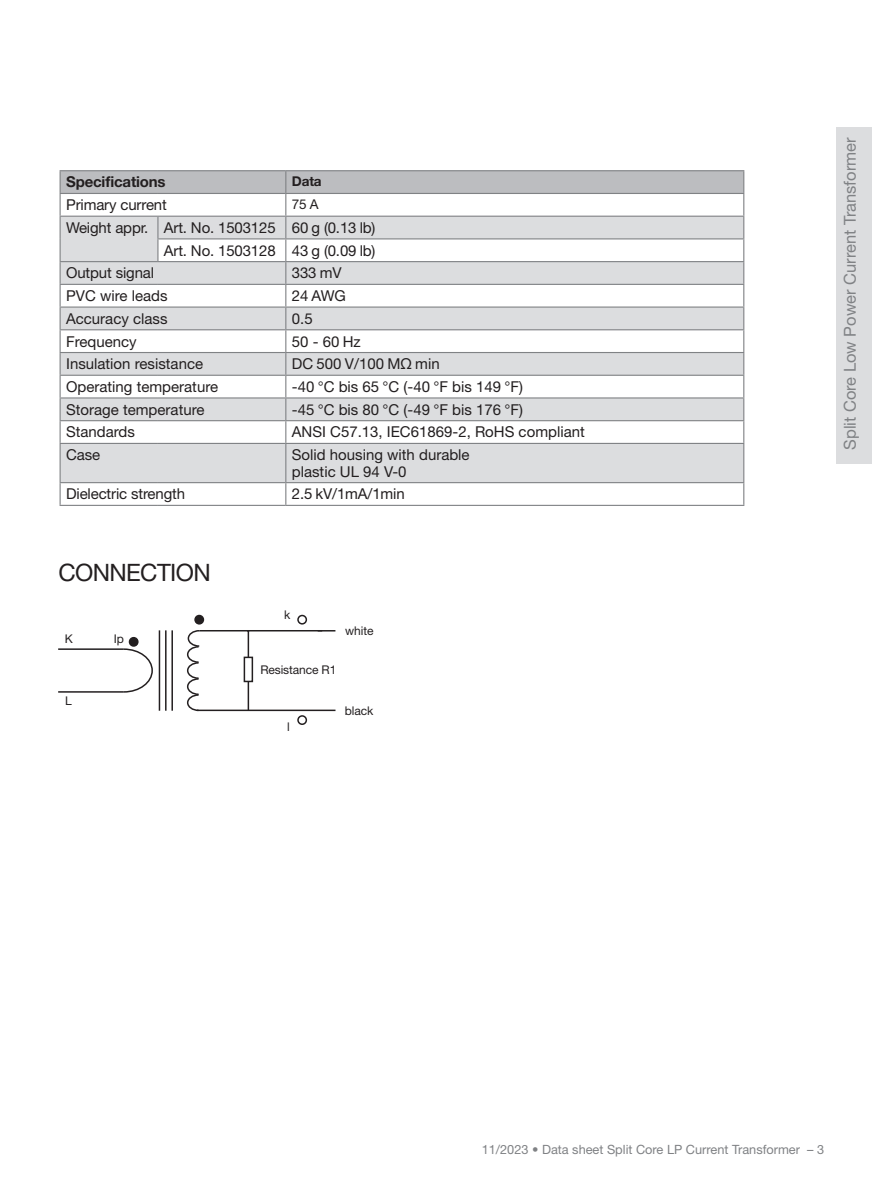
<style>
.page{position:relative;width:872px;height:1187px;background:#fff}
.page>*{position:absolute;margin:0;border:0;box-sizing:border-box;transform-origin:0 0}
._18_16pt_Titelseite_Subline_Kopie{font:24px "Helvetica Neue LT Pro";letter-spacing:-.025em;color:#231f20}
.t1{font:16.5px "Helvetica Neue LT Pro";color:#808285}
.Tebellentext_10pt_roman_Helv{font:15px "Helvetica Neue LT Pro";color:#231f20}
._18_10pt_Fliesstext{font:15px "Helvetica Neue LT Pro";letter-spacing:-.01em;color:#231f20}
._18_10pt_Fliesstext_Aufzaehlungen{font:15px "Helvetica Neue LT Pro";letter-spacing:-.01em;color:#231f20}
._18_9pt_Tabellenzelle_LB{font:15px "Helvetica Neue LT Pro";letter-spacing:-.01em;color:#231f20}
._18_10pt_Fliesstext-2{font:700 15px "Helvetica Neue LT Pro";letter-spacing:-.01em;color:#231f20}
._18_10pt_Fliesstext-3{font:700 13.5px "Helvetica Neue LT Pro";color:#231f20}
._18_10pt_Fliesstext-4{font:13.5px "Helvetica Neue LT Pro";color:#231f20}
.t2{font:12.75px "Helvetica Neue LT Pro";color:#808285}
._18_10pt_Fliesstext-5{font:12px "Helvetica Neue LT Pro";letter-spacing:-.01em;color:#231f20}
</style>
<div class="page">
<div style="left:836px;top:128px;width:36px;height:335px;background:#dcdddf"></div>
<div style="left:61px;top:444px;width:682px;height:38px;background:#dcdddf"></div>
<hr style="left:60px;top:170px;width:98px;height:1px;background:#808285">
<hr style="left:158px;top:170px;width:128px;height:1px;background:#808285">
<hr style="left:286px;top:170px;width:458px;height:1px;background:#808285">
<svg style="left:60px;top:171px;width:684px;height:272px"></svg>
<hr style="left:60px;top:443px;width:98px;height:1px;background:#808285">
<hr style="left:60px;top:444px;width:1px;height:38px;background:#808285">
<hr style="left:158px;top:443px;width:128px;height:1px;background:#808285">
<hr style="left:286px;top:443px;width:458px;height:1px;background:#808285">
<hr style="left:285px;top:444px;width:1px;height:38px;background:#808285">
<hr style="left:743px;top:444px;width:1px;height:38px;background:#808285">
<hr style="left:60px;top:482px;width:98px;height:1px;background:#808285">
<svg style="left:60px;top:483px;width:1px;height:22px"></svg>
<hr style="left:158px;top:482px;width:128px;height:1px;background:#808285">
<hr style="left:286px;top:482px;width:458px;height:1px;background:#808285">
<svg style="left:285px;top:483px;width:1px;height:22px"></svg>
<svg style="left:743px;top:483px;width:1px;height:22px"></svg>
<hr style="left:60px;top:505px;width:98px;height:1px;background:#808285">
<hr style="left:158px;top:505px;width:128px;height:1px;background:#808285">
<hr style="left:286px;top:505px;width:458px;height:1px;background:#808285">
<svg style="left:122px;top:648px;width:31px;height:45px"></svg>
<hr style="left:58px;top:648px;width:66px;height:2px;background:#231f20">
<hr style="left:58px;top:691px;width:66px;height:1px;background:#231f20">
<svg style="left:187px;top:630px;width:14px;height:81px"></svg>
<hr style="left:159px;top:630px;width:1px;height:80px;background:#231f20">
<hr style="left:165px;top:630px;width:1px;height:80px;background:#231f20">
<hr style="left:171px;top:630px;width:2px;height:80px;background:#231f20">
<div style="left:195px;top:615px;width:8px;height:8px;background:#231f20;border-radius:50%"></div>
<div style="left:194px;top:614px;width:10px;height:10px;border:2px solid #231f20;border-radius:50%"></div>
<svg style="left:322px;top:630px;width:13px;height:1px"></svg>
<hr style="left:197px;top:709px;width:138px;height:2px;background:#231f20">
<div style="left:129px;top:637px;width:9px;height:9px;background:#231f20;border-radius:50%"></div>
<div style="left:129px;top:637px;width:10px;height:9px;border:2px solid #231f20;border-radius:50%"></div>
<hr style="left:199px;top:630px;width:123px;height:1px;background:#231f20">
<hr style="left:248px;top:630px;width:1px;height:80px;background:#231f20">
<div style="left:244px;top:657px;width:8px;height:24px;background:#fff"></div>
<div style="left:244px;top:656px;width:9px;height:26px;border:2px solid #231f20"></div>
<div style="left:297px;top:614px;width:10px;height:10px;border:2px solid #231f20;border-radius:50%"></div>
<div style="left:297px;top:715px;width:10px;height:10px;border:2px solid #231f20;border-radius:50%"></div>
<p class="_18_10pt_Fliesstext-2" style="left:66px;top:173px;width:101px">Specifications</p>
<p class="_18_10pt_Fliesstext-3" style="left:292px;top:173px;width:31px">Data</p>
<p class="_18_10pt_Fliesstext" style="left:66px;top:195px;width:102px">Primary current</p>
<p class="_18_10pt_Fliesstext-4" style="left:292px;top:196px;width:28px">75 A</p>
<p class="_18_10pt_Fliesstext" style="left:66px;top:218px;width:84px">Weight appr.</p>
<p class="_18_10pt_Fliesstext" style="left:164px;top:218px;width:113px">Art. No. 1503125</p>
<p class="_18_10pt_Fliesstext_Aufzaehlungen" style="left:292px;top:218px;width:85px">60 g (0.13 lb)</p>
<p class="_18_10pt_Fliesstext" style="left:164px;top:241px;width:113px">Art. No. 1503128</p>
<p class="_18_10pt_Fliesstext_Aufzaehlungen" style="left:292px;top:241px;width:85px">43 g (0.09 lb)</p>
<p class="_18_10pt_Fliesstext" style="left:66px;top:264px;width:89px">Output signal</p>
<p class="_18_10pt_Fliesstext" style="left:292px;top:264px;width:51px">333 mV</p>
<p class="Tebellentext_10pt_roman_Helv" style="left:66px;top:286px;width:103px">PVC wire leads</p>
<p class="_18_10pt_Fliesstext" style="left:292px;top:286px;width:56px">24 AWG</p>
<p class="Tebellentext_10pt_roman_Helv" style="left:66px;top:309px;width:103px">Accuracy class</p>
<p class="Tebellentext_10pt_roman_Helv" style="left:292px;top:309px;width:22px">0.5</p>
<p class="Tebellentext_10pt_roman_Helv" style="left:66px;top:332px;width:72px">Frequency</p>
<p class="Tebellentext_10pt_roman_Helv" style="left:292px;top:332px;width:70px">50 - 60 Hz</p>
<p class="Tebellentext_10pt_roman_Helv" style="left:66px;top:354px;width:138px">Insulation resistance</p>
<p class="Tebellentext_10pt_roman_Helv" style="left:292px;top:354px;width:149px">DC 500 V/100 MΩ min</p>
<p class="Tebellentext_10pt_roman_Helv" style="left:66px;top:377px;width:153px">Operating temperature</p>
<p class="Tebellentext_10pt_roman_Helv" style="left:292px;top:377px;width:233px">-40 °C bis 65 °C (-40 °F bis 149 °F)</p>
<p class="Tebellentext_10pt_roman_Helv" style="left:66px;top:400px;width:140px">Storage temperature</p>
<p class="Tebellentext_10pt_roman_Helv" style="left:292px;top:400px;width:233px">-45 °C bis 80 °C (-49 °F bis 176 °F)</p>
<p class="Tebellentext_10pt_roman_Helv" style="left:66px;top:423px;width:70px">Standards</p>
<p class="_18_10pt_Fliesstext" style="left:292px;top:423px;width:294px">ANSI C57.13, IEC61869-2, RoHS compliant</p>
<p class="_18_9pt_Tabellenzelle_LB" style="left:66px;top:445px;width:35px">Case</p>
<p class="_18_10pt_Fliesstext" style="left:292px;top:445px;width:179px">Solid housing with durable</p>
<p class="_18_10pt_Fliesstext" style="left:292px;top:462px;width:116px">plastic UL 94 V-0</p>
<p class="_18_9pt_Tabellenzelle_LB" style="left:66px;top:484px;width:120px">Dielectric strength</p>
<p class="_18_10pt_Fliesstext" style="left:292px;top:484px;width:114px">2.5 kV/1mA/1min</p>
<p class="_18_16pt_Titelseite_Subline_Kopie" style="left:58px;top:557px;width:154px">CONNECTION</p>
<p class="_18_10pt_Fliesstext-5" style="left:65px;top:631px;width:10px">K</p>
<p class="_18_10pt_Fliesstext-5" style="left:65px;top:692px;width:8px">L</p>
<p class="_18_10pt_Fliesstext-5" style="left:114px;top:631px;width:12px">Ip</p>
<p class="_18_10pt_Fliesstext-5" style="left:284px;top:607px;width:8px">k</p>
<p class="_18_10pt_Fliesstext-5" style="left:345px;top:623px;width:30px">white</p>
<p class="_18_10pt_Fliesstext-5" style="left:260px;top:662px;width:77px">Resistance R1</p>
<p class="_18_10pt_Fliesstext-5" style="left:287px;top:719px;width:4px">l</p>
<p class="_18_10pt_Fliesstext-5" style="left:345px;top:703px;width:30px">black</p>
<p class="t1" style="left:840px;top:450px;width:314px;rotate:-90deg">Split Core Low Power Current Transformer</p>
<p class="t2" style="left:482px;top:1140px;width:344px">11/2023 • Data sheet Split Core LP Current Transformer – 3</p>
</div>
